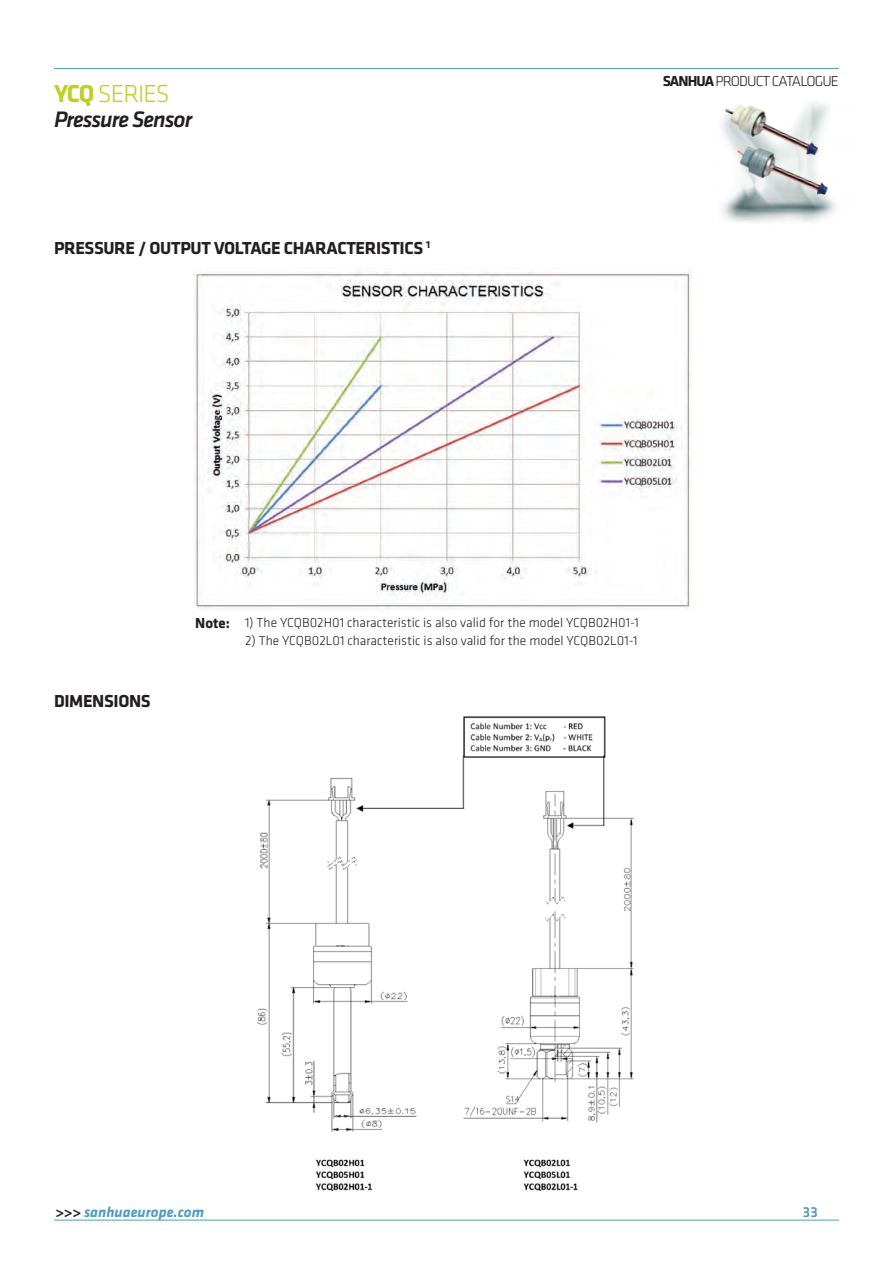
<style>
.page{position:relative;width:893px;height:1263px;background:#fff}
.page>*{position:absolute;margin:0;border:0;box-sizing:border-box;transform-origin:0 0}
.t1{font:300 25.5px "Klavika";letter-spacing:-.04em;color:#c1ce23}
.t2{font:italic 500 23.25px "Klavika";letter-spacing:-.04em;color:#231f20}
.t3{font:700 18px "Klavika";letter-spacing:-.02em;color:#231f20}
.t4{font:300 15px "Klavika";letter-spacing:-.06em;color:#231f20}
.t5{font:italic 700 15px "Klavika";color:#529cbe}
.t6{font:700 15px "Klavika";color:#231f20}
.t7{font:500 15px "Klavika";color:#529cbe}
.t8{font:300 13.5px "Klavika";color:#231f20}
.s1{font-weight:700}
.s2{font-style:normal;color:#231f20}
</style>
<div class="page">
<hr style="left:54px;top:1220px;width:785px;height:1px;background:#529cbe">
<hr style="left:54px;top:68px;width:785px;height:1px;background:#529cbe">
<img style="left:193px;top:271px;width:499px;height:339px">
<img style="left:257px;top:716px;width:377px;height:475px">
<img style="left:723px;top:105px;width:114px;height:118px">
<img style="left:722px;top:103px;width:102px;height:54px">
<img style="left:732px;top:143px;width:100px;height:54px">
<p class="t1" style="left:54px;top:80px;width:117px"><span class="s1">YCQ</span> SERIES</p>
<p class="t2" style="left:54px;top:107px;width:140px">Pressure Sensor</p>
<p class="t3" style="left:54px;top:238px;width:378px">PRESSURE / OUTPUT VOLTAGE CHARACTERISTICS <sup>1</sup></p>
<p class="t4" style="left:663px;top:73px;width:178px"><span class="s1">SANHUA</span> PRODUCT CATALOGUE</p>
<p class="t3" style="left:54px;top:691px;width:98px">DIMENSIONS</p>
<p class="t6" style="left:195px;top:615px;width:36px">Note:</p>
<p class="t8" style="left:245px;top:615px;width:395px">1) The YCQB02H01 characteristic is also valid for the model YCQB02H01-1</p>
<p class="t8" style="left:245px;top:633px;width:394px">2) The YCQB02L01 characteristic is also valid for the model YCQB02L01-1</p>
<p class="t5" style="left:55px;top:1204px;width:150px"><span class="s2">&gt;&gt;&gt;</span> sanhuaeurope.com</p>
<p class="t7" style="left:803px;top:1204px;width:16px">33</p>
</div>
